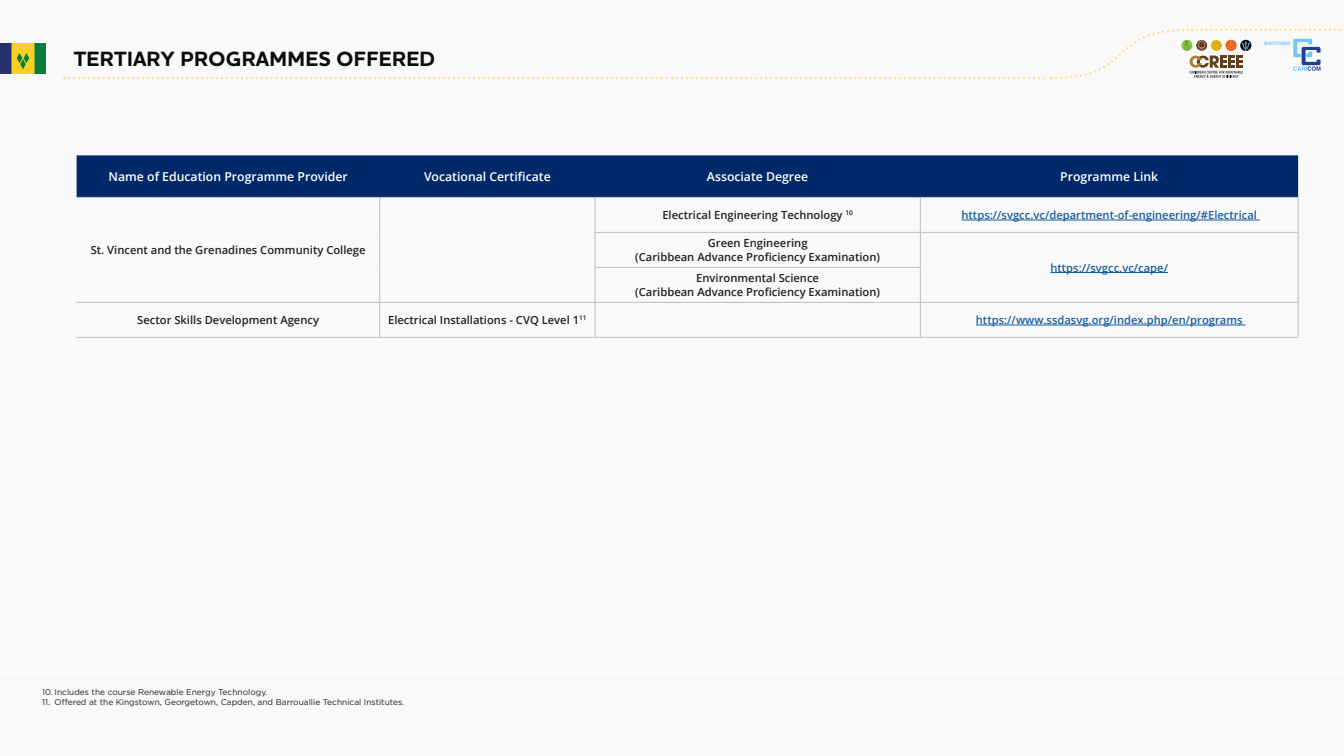
<style>
.page{position:relative;width:1344px;height:756px;background:#f9f9fa}
.page>*{position:absolute;margin:0;border:0;box-sizing:border-box;transform-origin:0 0}
.t1{font:700 21px "Houschka Pro";letter-spacing:.015em;color:#0a0c0b}
.t2{font:600 12.25px "Open Sans";color:#fff}
.t3{font:600 11.2px "Open Sans";color:#231f20}
.t4{font:600 11.2px "Open Sans";color:#175d9e}
.t5{font:8.4px "Gotham";color:#231f20}
.t6{font:4.76px "Bebas Neue";color:#6ec8f1}
</style>
<div class="page">
<svg style="left:64px;top:28px;width:1280px;height:52px"></svg>
<img style="left:0;top:44px;width:45px;height:30px">
<div style="left:77px;top:155px;width:1221px;height:42px;background:#002969"></div>
<hr style="left:77px;top:197px;width:303px;height:1px;background:#bfbebe">
<hr style="left:77px;top:302px;width:303px;height:1px;background:#bfbebe">
<hr style="left:77px;top:337px;width:303px;height:1px;background:#bfbebe">
<hr style="left:380px;top:198px;width:1px;height:34px;background:#bfbebe">
<hr style="left:595px;top:198px;width:1px;height:34px;background:#bfbebe">
<hr style="left:920px;top:198px;width:1px;height:34px;background:#bfbebe">
<hr style="left:1298px;top:198px;width:1px;height:34px;background:#bfbebe">
<hr style="left:380px;top:232px;width:1px;height:35px;background:#bfbebe">
<hr style="left:595px;top:233px;width:1px;height:34px;background:#bfbebe">
<hr style="left:920px;top:233px;width:1px;height:34px;background:#bfbebe">
<hr style="left:1298px;top:233px;width:1px;height:34px;background:#bfbebe">
<hr style="left:380px;top:267px;width:1px;height:35px;background:#bfbebe">
<hr style="left:595px;top:268px;width:1px;height:34px;background:#bfbebe">
<hr style="left:920px;top:268px;width:1px;height:34px;background:#bfbebe">
<hr style="left:1298px;top:267px;width:1px;height:35px;background:#bfbebe">
<hr style="left:380px;top:303px;width:1px;height:34px;background:#bfbebe">
<hr style="left:595px;top:303px;width:1px;height:34px;background:#bfbebe">
<hr style="left:920px;top:303px;width:1px;height:34px;background:#bfbebe">
<hr style="left:1298px;top:303px;width:1px;height:34px;background:#bfbebe">
<hr style="left:380px;top:197px;width:215px;height:1px;background:#bfbebe">
<hr style="left:595px;top:197px;width:325px;height:1px;background:#bfbebe">
<hr style="left:920px;top:197px;width:378px;height:1px;background:#bfbebe">
<hr style="left:595px;top:232px;width:325px;height:1px;background:#bfbebe">
<hr style="left:920px;top:232px;width:378px;height:1px;background:#bfbebe">
<hr style="left:595px;top:267px;width:326px;height:1px;background:#bfbebe">
<hr style="left:380px;top:302px;width:215px;height:1px;background:#bfbebe">
<hr style="left:595px;top:302px;width:325px;height:1px;background:#bfbebe">
<hr style="left:920px;top:302px;width:378px;height:1px;background:#bfbebe">
<hr style="left:380px;top:337px;width:215px;height:1px;background:#bfbebe">
<hr style="left:595px;top:337px;width:325px;height:1px;background:#bfbebe">
<hr style="left:920px;top:337px;width:378px;height:1px;background:#bfbebe">
<hr style="left:961px;top:220px;width:299px;height:1px;background:#175d9e">
<hr style="left:1050px;top:272px;width:118px;height:1px;background:#175d9e">
<hr style="left:976px;top:325px;width:270px;height:1px;background:#175d9e">
<hr style="left:0;top:677px;width:1344px;height:2px;background:#bfbebe">
<p class="t1" style="left:74px;top:45px;width:363px">TERTIARY PROGRAMMES OFFERED</p>
<p class="t6" style="left:1264px;top:41px;width:28px">AN INSTITUTION OF</p>
<p class="t2" style="left:109px;top:168px;width:241px">Name of Education Programme Provider</p>
<p class="t2" style="left:424px;top:168px;width:128px">Vocational Certificate</p>
<p class="t2" style="left:707px;top:168px;width:103px">Associate Degree</p>
<p class="t2" style="left:1060px;top:168px;width:99px">Programme Link</p>
<p class="t3" style="left:91px;top:242px;width:276px">St. Vincent and the Grenadines Community College</p>
<p class="t3" style="left:662px;top:207px;width:192px">Electrical Engineering Technology <sup>10</sup></p>
<p class="t4" style="left:961px;top:207px;width:297px">https://svgcc.vc/department-of-engineering/#Electrical</p>
<p class="t3" style="left:708px;top:236px;width:101px">Green Engineering</p>
<p class="t3" style="left:635px;top:249px;width:246px">(Caribbean Advance Proficiency Examination)</p>
<p class="t4" style="left:1050px;top:260px;width:119px">https://svgcc.vc/cape/</p>
<p class="t3" style="left:696px;top:271px;width:124px">Environmental Science</p>
<p class="t3" style="left:635px;top:284px;width:246px">(Caribbean Advance Proficiency Examination)</p>
<p class="t3" style="left:137px;top:312px;width:183px">Sector Skills Development Agency</p>
<p class="t3" style="left:388px;top:312px;width:200px">Electrical Installations - CVQ Level 1<sup>11</sup></p>
<p class="t4" style="left:976px;top:312px;width:268px">https://www.ssdasvg.org/index.php/en/programs</p>
<p class="t5" style="left:42px;top:687px;width:227px">10. Includes the course Renewable Energy Technology.</p>
<p class="t5" style="left:42px;top:697px;width:364px">11. Offered at the Kingstown, Georgetown, Capden, and Barrouallie Technical Institutes.</p>
</div>
